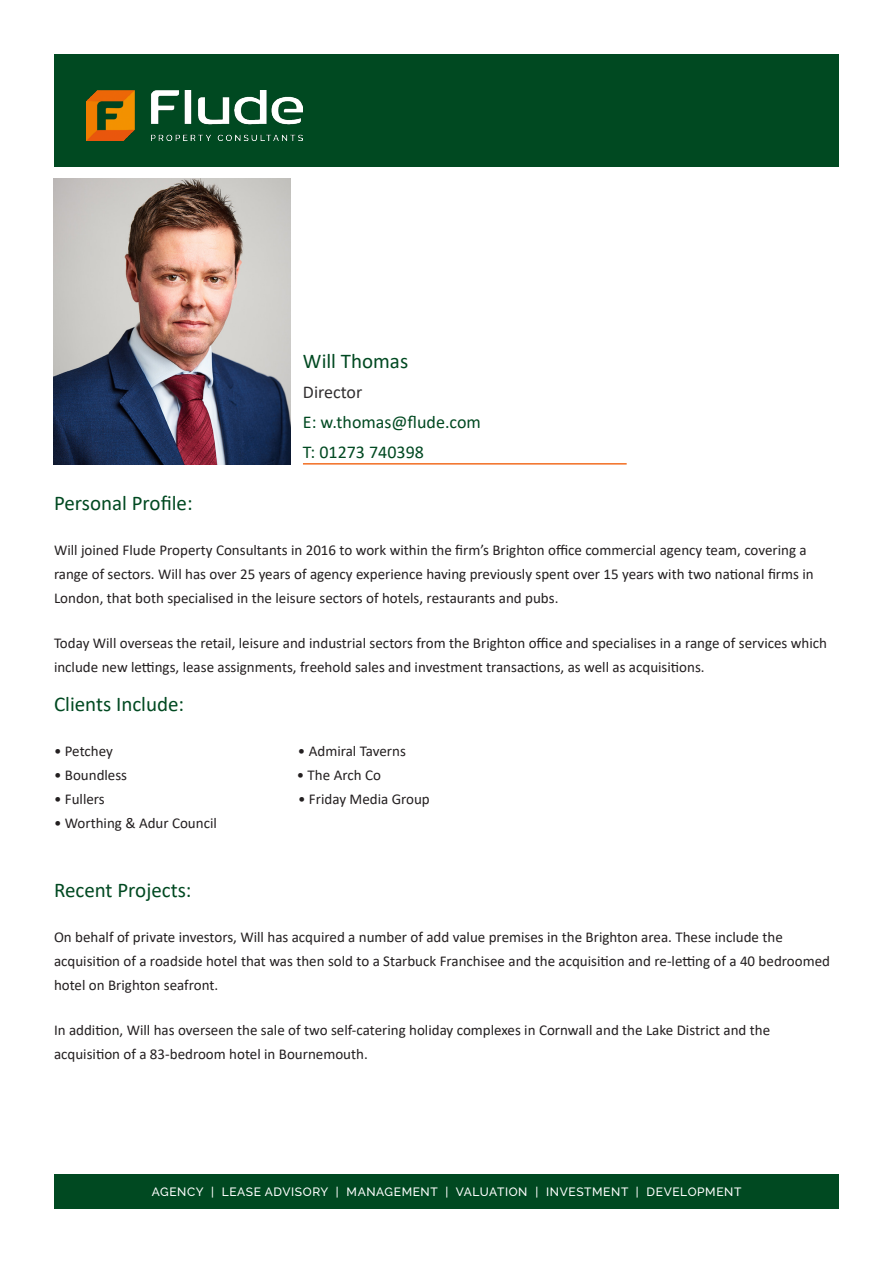
<style>
.page{position:relative;width:893px;height:1263px;background:#fff}
.page>*{position:absolute;margin:0;border:0;box-sizing:border-box;transform-origin:0 0}
.Flude_-_Main_Header{font:21px "Calibri";color:#004921}
.Flude_-_Tagline_Text{font:18px "Calibri";color:#004921}
.Flude_-_Tagline_Text-2{font:18px "Calibri";color:#312f30}
.Flude_-_Standard_Paragraph_Text{font:15px/24px "Calibri";color:#231f20}
.t1{font:500 12px "Raleway";letter-spacing:.05em;color:#fff}
</style>
<div class="page">
<img style="left:54px;top:178px;width:236px;height:287px">
<hr style="left:303px;top:463px;width:324px;height:2px;background:#f36e21">
<div style="left:54px;top:1175px;width:785px;height:34px;background:#004921"></div>
<div style="left:54px;top:54px;width:785px;height:112px;background:#004921"></div>
<img style="left:87px;top:90px;width:216px;height:51px">
<p class="Flude_-_Main_Header" style="left:303px;top:346px;width:107px">Will Thomas</p>
<p class="Flude_-_Tagline_Text-2" style="left:303px;top:380px;width:61px">Director</p>
<p class="Flude_-_Tagline_Text" style="left:303px;top:410px;width:179px">E: w.thomas@flude.com</p>
<p class="Flude_-_Tagline_Text" style="left:303px;top:440px;width:122px">T: 01273 740398</p>
<p class="Flude_-_Main_Header" style="left:54px;top:488px;width:140px">Personal Profile:</p>
<p class="Flude_-_Standard_Paragraph_Text" style="left:54px;top:538px;width:761px">Will joined Flude Property Consultants in 2016 to work within the firm’s Brighton office commercial agency team, covering a range of sectors. Will has over 25 years of agency experience having previously spent over 15 years with two national firms in<br>London, that both specialised in the leisure sectors of hotels, restaurants and pubs.</p>
<p class="Flude_-_Standard_Paragraph_Text" style="left:54px;top:631px;width:775px">Today Will overseas the retail, leisure and industrial sectors from the Brighton office and specialises in a range of services which include new lettings, lease assignments, freehold sales and investment transactions, as well as acquisitions.</p>
<p class="Flude_-_Main_Header" style="left:54px;top:689px;width:132px">Clients Include:</p>
<p class="Flude_-_Standard_Paragraph_Text" style="left:54px;top:739px;width:60px">• Petchey</p>
<p class="Flude_-_Standard_Paragraph_Text" style="left:298px;top:739px;width:109px">• Admiral Taverns</p>
<p class="Flude_-_Standard_Paragraph_Text" style="left:54px;top:763px;width:75px">• Boundless</p>
<p class="Flude_-_Standard_Paragraph_Text" style="left:297px;top:763px;width:86px">• The Arch Co</p>
<p class="Flude_-_Standard_Paragraph_Text" style="left:54px;top:787px;width:52px">• Fullers</p>
<p class="Flude_-_Standard_Paragraph_Text" style="left:298px;top:787px;width:133px">• Friday Media Group</p>
<p class="Flude_-_Standard_Paragraph_Text" style="left:54px;top:811px;width:164px">• Worthing &amp; Adur Council</p>
<p class="Flude_-_Main_Header" style="left:54px;top:875px;width:139px">Recent Projects:</p>
<p class="Flude_-_Standard_Paragraph_Text" style="left:54px;top:925px;width:777px">On behalf of private investors, Will has acquired a number of add value premises in the Brighton area. These include the acquisition of a roadside hotel that was then sold to a Starbuck Franchisee and the acquisition and re-letting of a 40 bedroomed hotel on Brighton seafront.</p>
<p class="Flude_-_Standard_Paragraph_Text" style="left:54px;top:1018px;width:718px">In addition, Will has overseen the sale of two self-catering holiday complexes in Cornwall and the Lake District and the acquisition of a 83-bedroom hotel in Bournemouth.</p>
<p class="t1" style="left:152px;top:1185px;width:591px">AGENCY | LEASE ADVISORY | MANAGEMENT | VALUATION | INVESTMENT | DEVELOPMENT</p>
</div>
